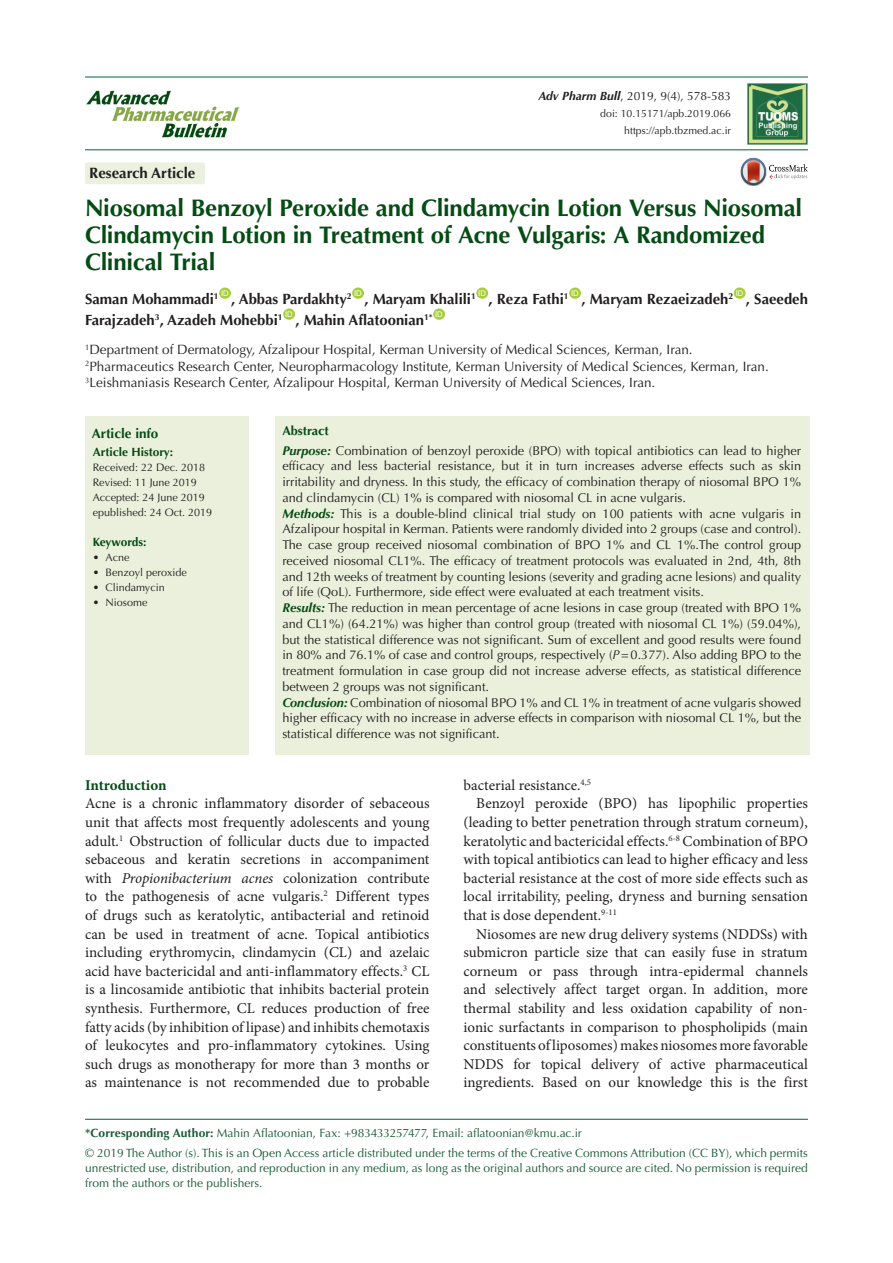
<style>
.page{position:relative;width:893px;height:1263px;background:#fff}
.page>*{position:absolute;margin:0;border:0;box-sizing:border-box;transform-origin:0 0}
.t1{font:700 24px/27px "Optima LT Std";letter-spacing:-.01em;color:#054b14}
.t2{font:15px/18.6px "Minion Pro";color:#231f20;text-align:justify}
.t3{font:700 15px "Optima LT Std";color:#231f20}
.t4{font:700 15px "Minion Pro";letter-spacing:-.005em;color:#054b14}
.t5{font:700 14.85px "Optima LT Std";color:#231f20}
.t6{font:13.5px "Optima LT Std";color:#231f20}
.t7{font:700 13.5px "Optima LT Std";color:#054b14}
.t8{font:12.75px/15.8px "Optima LT Std";color:#231f20;text-align:justify}
.t9{font:700 12.75px "Optima LT Std";color:#054b14}
.corresponding{font:12px/15px "Optima LT Std";color:#195a37;text-align:justify}
.t10{font:12px "Optima LT Std";color:#231f20}
.t11{font:700 12px "Optima LT Std";color:#054b14}
.t12{font:700 12px "Optima LT Std";letter-spacing:-.02em;color:#054b14}
.t13{font:10.8px "Optima LT Std";color:#231f20}
.t14{font:10.5px "Optima LT Std";color:#231f20}
.t15{font:7.8px "Arial";color:#fff}
.s1{font-weight:700;font-style:italic}
.s2{font-weight:700;font-style:italic;color:#054b14}
.s3{font-style:italic}
.s4{font-weight:700}
</style>
<div class="page">
<hr style="left:85px;top:149px;width:723px;height:1px;background:#1e7252">
<hr style="left:85px;top:76px;width:723px;height:2px;background:#1e7252">
<div style="left:219px;top:287px;width:12px;height:12px;background:#a6ce39;border-radius:50%"></div>
<div style="left:352px;top:287px;width:12px;height:12px;background:#a6ce39;border-radius:50%"></div>
<div style="left:476px;top:287px;width:12px;height:12px;background:#a6ce39;border-radius:50%"></div>
<div style="left:569px;top:287px;width:12px;height:12px;background:#a6ce39;border-radius:50%"></div>
<div style="left:734px;top:287px;width:12px;height:12px;background:#a6ce39;border-radius:50%"></div>
<div style="left:283px;top:308px;width:12px;height:12px;background:#a6ce39;border-radius:50%"></div>
<div style="left:433px;top:308px;width:12px;height:12px;background:#a6ce39;border-radius:50%"></div>
<div style="left:85px;top:162px;width:120px;height:22px;background:#ebf1de;border-radius:2px"></div>
<div style="left:85px;top:417px;width:163px;height:338px;background:#ebf0dc"></div>
<div style="left:275px;top:417px;width:535px;height:338px;background:#ebf0dc"></div>
<svg style="left:741px;top:158px;width:67px;height:27px"></svg>
<img style="left:748px;top:84px;width:60px;height:61px">
<hr style="left:85px;top:1119px;width:723px;height:1px;background:#1e7252">
<img style="left:86px;top:90px;width:154px;height:48px">
<p class="t3" style="left:89px;top:164px;width:108px">Research Article</p>
<p class="t10" style="left:538px;top:89px;width:194px"><span class="s1">Adv Pharm Bull</span>, 2019, 9(4), 578-583</p>
<p class="t14" style="left:600px;top:108px;width:132px">doi: 10.15171/apb.2019.066</p>
<p class="t14" style="left:624px;top:125px;width:108px">https://apb.tbzmed.ac.ir</p>
<p class="t1" style="left:85px;top:195px;width:719px">Niosomal Benzoyl Peroxide and Clindamycin Lotion Versus Niosomal<br>Clindamycin Lotion in Treatment of Acne Vulgaris: A Randomized<br>Clinical Trial</p>
<p class="t5" style="left:85px;top:290px;width:135px">Saman Mohammadi<sup>1</sup></p>
<p class="t15" style="left:221px;top:288px;width:9px">ID</p>
<p class="t5" style="left:231px;top:290px;width:122px">, Abbas Pardakhty<sup>2</sup></p>
<p class="t15" style="left:354px;top:288px;width:9px">ID</p>
<p class="t5" style="left:364px;top:290px;width:113px">, Maryam Khalili<sup>1</sup></p>
<p class="t15" style="left:478px;top:288px;width:9px">ID</p>
<p class="t5" style="left:488px;top:290px;width:82px">, Reza Fathi<sup>1</sup></p>
<p class="t15" style="left:571px;top:288px;width:9px">ID</p>
<p class="t5" style="left:581px;top:290px;width:153px">, Maryam Rezaeizadeh<sup>2</sup></p>
<p class="t15" style="left:736px;top:288px;width:9px">ID</p>
<p class="t5" style="left:746px;top:290px;width:63px">, Saeedeh</p>
<p class="t5" style="left:85px;top:311px;width:199px">Farajzadeh<sup>3</sup>, Azadeh Mohebbi<sup>1</sup></p>
<p class="t15" style="left:285px;top:309px;width:9px">ID</p>
<p class="t5" style="left:295px;top:311px;width:139px">, Mahin Aflatoonian<sup>1*</sup></p>
<p class="t15" style="left:435px;top:309px;width:9px">ID</p>
<p class="t6" style="left:85px;top:342px;width:609px"><sup>1</sup>Department of Dermatology, Afzalipour Hospital, Kerman University of Medical Sciences, Kerman, Iran.</p>
<p class="t6" style="left:85px;top:359px;width:685px"><sup>2</sup>Pharmaceutics Research Center, Neuropharmacology Institute, Kerman University of Medical Sciences, Kerman, Iran.</p>
<p class="t6" style="left:85px;top:375px;width:572px"><sup>3</sup>Leishmaniasis Research Center, Afzalipour Hospital, Kerman University of Medical Sciences, Iran.</p>
<p class="t7" style="left:92px;top:425px;width:68px">Article info</p>
<p class="t11" style="left:93px;top:445px;width:82px">Article History:</p>
<p class="t13" style="left:93px;top:461px;width:114px">Received: 22 Dec. 2018</p>
<p class="t13" style="left:93px;top:476px;width:106px">Revised: 11 June 2019</p>
<p class="t13" style="left:93px;top:491px;width:114px">Accepted: 24 June 2019</p>
<p class="t13" style="left:93px;top:506px;width:121px">epublished: 24 Oct. 2019</p>
<p class="t12" style="left:93px;top:535px;width:55px">Keywords:</p>
<p class="t13" style="left:93px;top:551px;width:38px">• Acne</p>
<p class="t13" style="left:93px;top:566px;width:96px">• Benzoyl peroxide</p>
<p class="t13" style="left:93px;top:581px;width:74px">• Clindamycin</p>
<p class="t13" style="left:93px;top:596px;width:56px">• Niosome</p>
<p class="t9" style="left:282px;top:423px;width:48px">Abstract</p>
<p class="t8" style="left:282px;top:443px;width:520px"><span class="s2">Purpose:</span> Combination of benzoyl peroxide (BPO) with topical antibiotics can lead to higher efficacy and less bacterial resistance, but it in turn increases adverse effects such as skin irritability and dryness. In this study, the efficacy of combination therapy of niosomal BPO 1% and clindamycin (CL) 1% is compared with niosomal CL in acne vulgaris.</p>
<p class="t8" style="left:282px;top:506px;width:520px"><span class="s2">Methods:</span> This is a double-blind clinical trial study on 100 patients with acne vulgaris in Afzalipour hospital in Kerman. Patients were randomly divided into 2 groups (case and control).<br>The case group received niosomal combination of BPO 1% and CL 1%.The control group received niosomal CL1%. The efficacy of treatment protocols was evaluated in 2nd, 4th, 8th and 12th weeks of treatment by counting lesions (severity and grading acne lesions) and quality of life (QoL). Furthermore, side effect were evaluated at each treatment visits.</p>
<p class="t8" style="left:282px;top:600px;width:520px"><span class="s2">Results:</span> The reduction in mean percentage of acne lesions in case group (treated with BPO 1% and CL1%) (64.21%) was higher than control group (treated with niosomal CL 1%) (59.04%), but the statistical difference was not significant. Sum of excellent and good results were found in 80% and 76.1% of case and control groups, respectively (<span class="s3">P</span>=0.377). Also adding BPO to the treatment formulation in case group did not increase adverse effects, as statistical difference between 2 groups was not significant.</p>
<p class="t8" style="left:282px;top:695px;width:520px"><span class="s2">Conclusion:</span> Combination of niosomal BPO 1% and CL 1% in treatment of acne vulgaris showed higher efficacy with no increase in adverse effects in comparison with niosomal CL 1%, but the statistical difference was not significant.</p>
<p class="t2" style="left:463px;top:776px;width:129px">bacterial resistance.<sup>4,5</sup></p>
<p class="t2" style="left:463px;top:794px;width:346px;text-indent:13px">Benzoyl peroxide (BPO) has lipophilic properties (leading to better penetration through stratum corneum), keratolytic and bactericidal effects.<sup>6-8</sup> Combination of BPO with topical antibiotics can lead to higher efficacy and less bacterial resistance at the cost of more side effects such as local irritability, peeling, dryness and burning sensation that is dose dependent.<sup>9-11</sup></p>
<p class="t2" style="left:463px;top:925px;width:346px;text-indent:13px">Niosomes are new drug delivery systems (NDDSs) with submicron particle size that can easily fuse in stratum corneum or pass through intra-epidermal channels and selectively affect target organ. In addition, more thermal stability and less oxidation capability of non&shy;ionic surfactants in comparison to phospholipids (main constituents of liposomes) makes niosomes more favorable NDDS for topical delivery of active pharmaceutical ingredients. Based on our knowledge this is the first</p>
<p class="corresponding" style="left:85px;top:1126px;width:498px"><span class="s4">*Corresponding Author:</span> Mahin Aflatoonian, Fax: +983433257477, Email: aflatoonian@kmu.ac.ir</p>
<p class="corresponding" style="left:85px;top:1145px;width:724px">© 2019 The Author (s). This is an Open Access article distributed under the terms of the Creative Commons Attribution (CC BY), which permits unrestricted use, distribution, and reproduction in any medium, as long as the original authors and source are cited. No permission is required from the authors or the publishers.</p>
<p class="t4" style="left:85px;top:774px;width:83px">Introduction</p>
<p class="t2" style="left:85px;top:794px;width:346px">Acne is a chronic inflammatory disorder of sebaceous unit that affects most frequently adolescents and young adult.<sup>1</sup> Obstruction of follicular ducts due to impacted sebaceous and keratin secretions in accompaniment with <span class="s3">Propionibacterium acnes</span> colonization contribute to the pathogenesis of acne vulgaris.<sup>2</sup> Different types of drugs such as keratolytic, antibacterial and retinoid can be used in treatment of acne. Topical antibiotics including erythromycin, clindamycin (CL) and azelaic acid have bactericidal and anti-inflammatory effects.<sup>3</sup> CL is a lincosamide antibiotic that inhibits bacterial protein synthesis. Furthermore, CL reduces production of free fatty acids (by inhibition of lipase) and inhibits chemotaxis of leukocytes and pro-inflammatory cytokines. Using such drugs as monotherapy for more than 3 months or as maintenance is not recommended due to probable</p>
</div>
